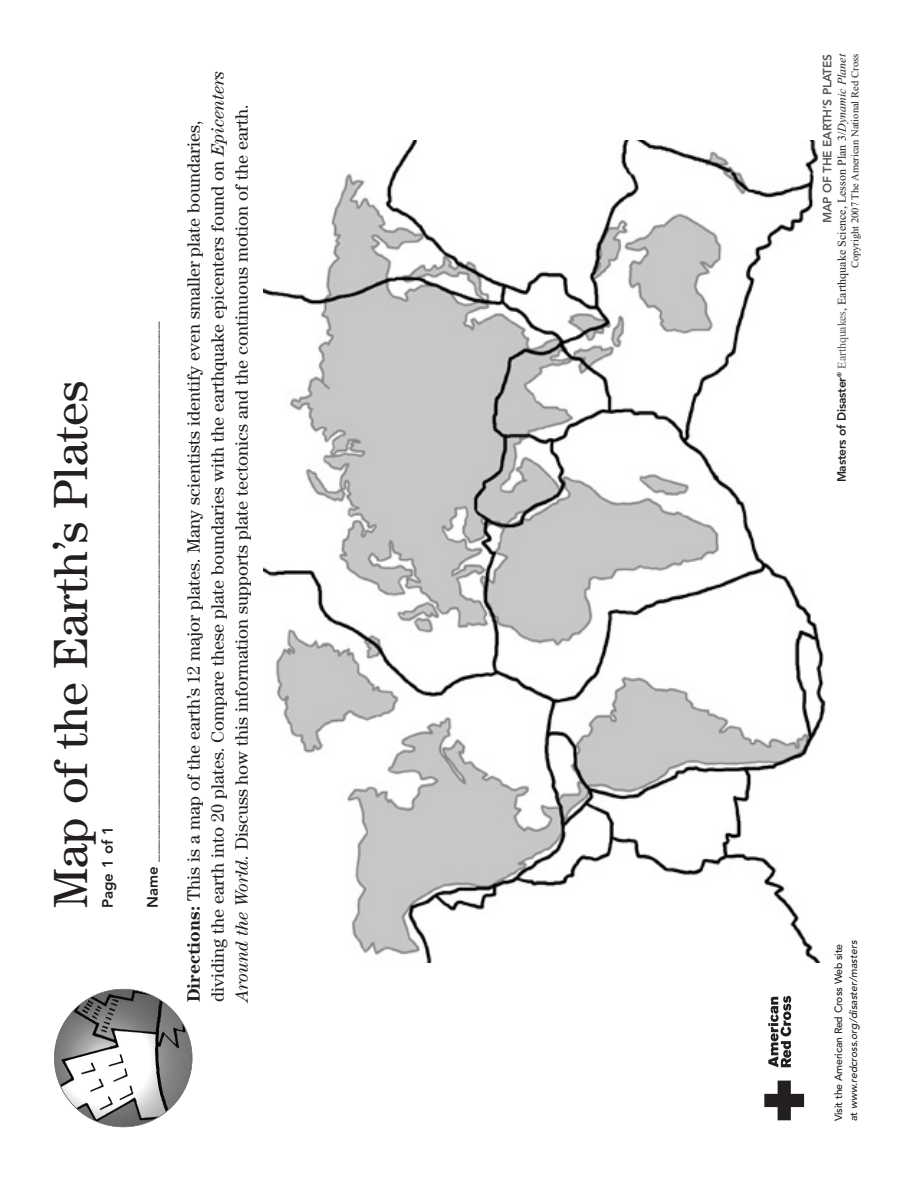
<style>
.page{position:relative;width:918px;height:1188px;background:#fff}
.page>*{position:absolute;margin:0;border:0;box-sizing:border-box;transform-origin:0 0}
.t1{font:48px "Century";color:#231f20}
.t2{font:18px/24px "Century";color:#231f20}
.t3{font:800 15px "Avenir";color:#231f20}
.t4{font:12px "Times New Roman";color:#231f20}
.t5{font:800 12px "Avenir";letter-spacing:-.02em;color:#57585a}
.t6{font:500 10.5px/15px "Avenir";letter-spacing:-.015em;color:#231f20}
.t7{font:10.5px "Times New Roman";color:#231f20}
.s1{font-weight:700}
.s2{font-style:italic}
.s3{font-family:"Avenir";font-weight:800}
.s4{color:#57585a}
</style>
<div class="page">
<img style="left:263px;top:140px;width:563px;height:822px">
<img style="left:54px;top:989px;width:138px;height:138px;border-radius:50%">
<svg style="left:764px;top:1081px;width:40px;height:39px"></svg>
<svg style="left:768px;top:996px;width:23px;height:71px"></svg>
<h1 class="t1" style="left:53px;top:908px;width:529px;rotate:-90deg">Map of the Earth’s Plates</h1>
<p class="t3" style="left:101px;top:908px;width:84px;rotate:-90deg">Page 1 of 1</p>
<p class="t3" style="left:146px;top:908px;width:588px;rotate:-90deg">Name ________________________________________________________________________</p>
<p class="t2" style="left:183px;top:1002px;width:933px;rotate:-90deg"><span class="s1">Directions:</span> This is a map of the earth’s 12 major plates. Many scientists identify even smaller plate boundaries, dividing the earth into 20 plates. Compare these plate boundaries with the earthquake epicenters found on <span class="s2">Epicenters<br>Around the World</span>. Discuss how this information supports plate tectonics and the continuous motion of the earth.</p>
<p class="t5" style="left:822px;top:223px;width:171px;rotate:-90deg">MAP OF THE EARTH’S PLATES</p>
<p class="t4" style="left:837px;top:482px;width:430px;rotate:-90deg"><span class="s3">Masters of Disaster</span><sup>®</sup> <span class="s4">Earthquakes</span>, Earthquake Science, Lesson Plan 3/<span class="s2">Dynamic Planet</span></p>
<p class="t7" style="left:851px;top:268px;width:216px;rotate:-90deg">Copyright 2007 The American National Red Cross</p>
<p class="t6" style="left:832px;top:1121px;width:184px;rotate:-90deg">Visit the American Red Cross Web site at www.redcross.org/disaster/masters</p>
</div>
